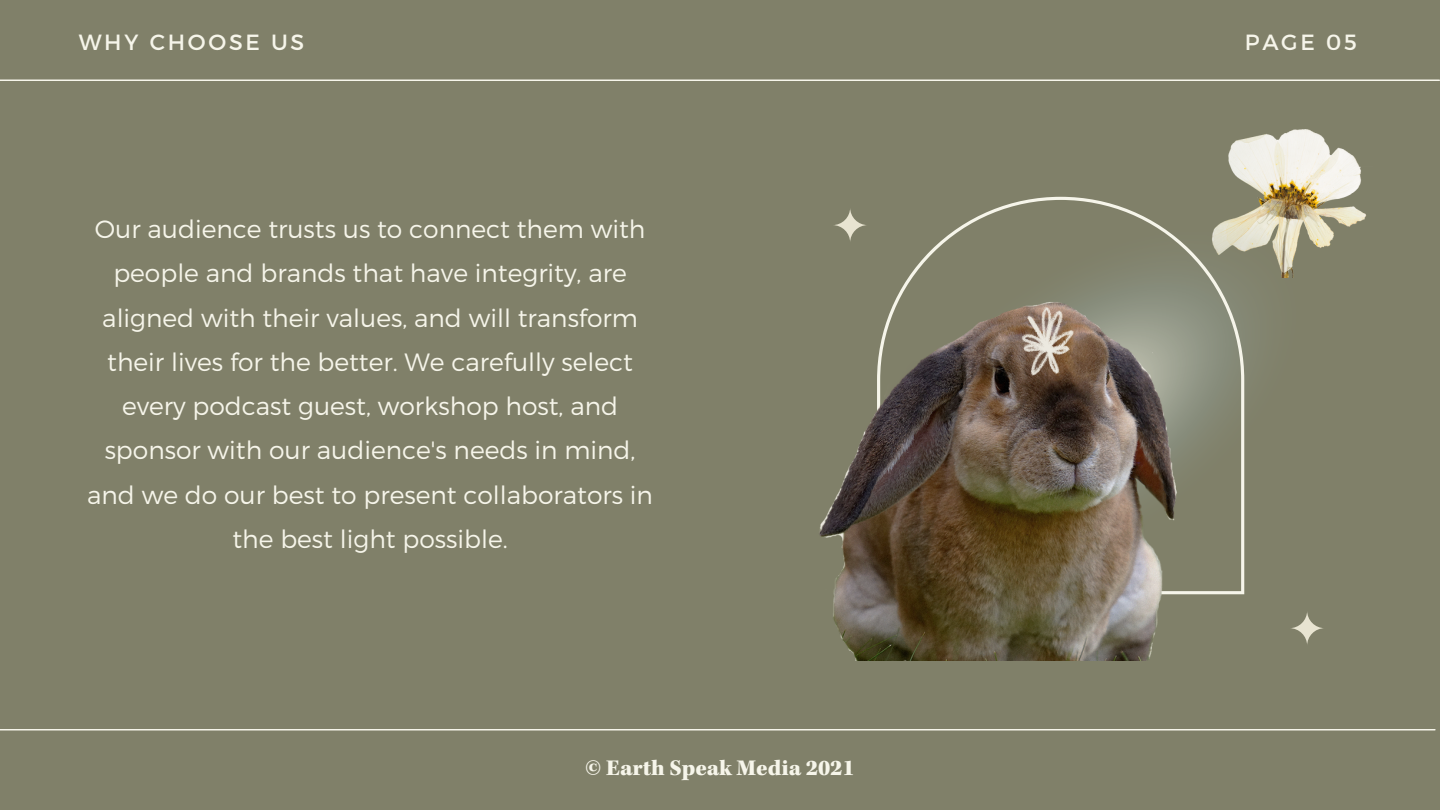
<style>
.page{position:relative;width:1440px;height:810px;background:#808069}
.page>*{position:absolute;margin:0;border:0;box-sizing:border-box;transform-origin:0 0}
.t1{font:300 25px/44.2px "Montserrat";color:#f6f5ea;text-align:center}
.t2{font:900 23px "Kepler Std";color:#f6f5ea}
.t3{font:22px "Montserrat";letter-spacing:.125em;color:#f6f5ea}
</style>
<div class="page">
<hr style="left:0;top:80px;width:1439px;height:1px;background:#f6f5ea">
<hr style="left:0;top:729px;width:1435px;height:2px;background:#f6f5ea">
<svg style="left:1054px;top:129px;width:313px;height:466px"></svg>
<svg style="left:899px;top:197px;width:345px;height:397px"></svg>
<svg style="left:833px;top:208px;width:35px;height:35px"></svg>
<svg style="left:1290px;top:611px;width:35px;height:35px"></svg>
<img style="left:819px;top:293px;width:369px;height:368px">
<p class="t3" style="left:79px;top:27px;width:227px">WHY CHOOSE US</p>
<p class="t3" style="left:1245px;top:27px;width:114px">PAGE 05</p>
<p class="t1" style="left:87px;top:206px;width:567px">Our audience trusts us to connect them with people and brands that have integrity, are aligned with their values, and will transform their lives for the better. We carefully select every podcast guest, workshop host, and sponsor with our audience's needs in mind, and we do our best to present collaborators in the best light possible.</p>
<p class="t2" style="left:585px;top:759px;width:271px">© Earth Speak Media 2021</p>
</div>
